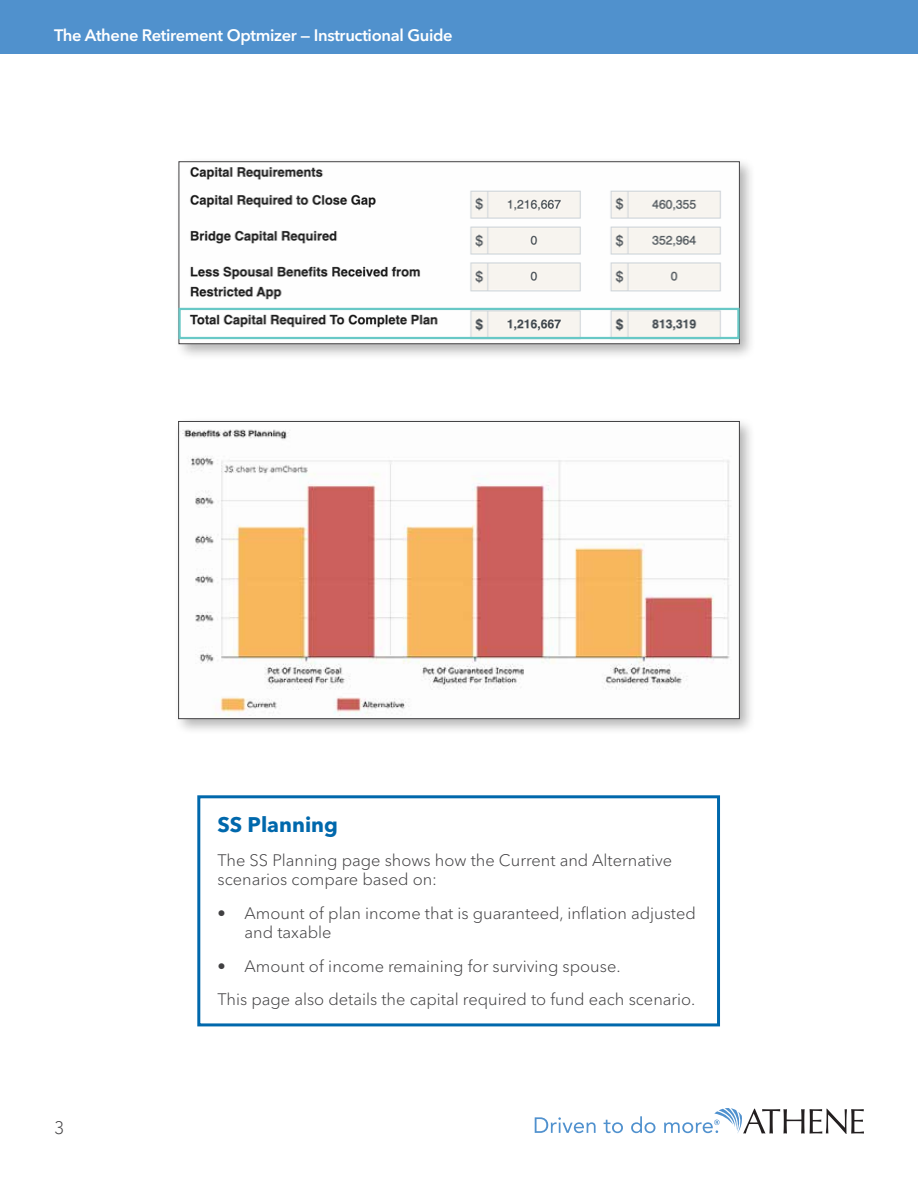
<style>
.page{position:relative;width:918px;height:1188px;background:#fff}
.page>*{position:absolute;margin:0;border:0;box-sizing:border-box;transform-origin:0 0}
.t1{font:700 21px "Avenir Next LT Pro";color:#0068ac}
.t2{font:300 18px "Avenir Next LT Pro";color:#414042}
.t3{font:300 16.5px/19.8px "Avenir Next LT Pro";color:#414042}
.t4{font:600 16.5px "Avenir Next LT Pro";letter-spacing:-.02em;color:#fff}
</style>
<div class="page">
<svg style="left:535px;top:1117px;width:61px;height:16px"></svg>
<svg style="left:604px;top:1120px;width:19px;height:13px"></svg>
<svg style="left:631px;top:1116px;width:24px;height:17px"></svg>
<svg style="left:664px;top:1108px;width:200px;height:26px"></svg>
<div style="left:197px;top:795px;width:523px;height:231px;background:#fff;border:3px solid #0068ac"></div>
<div style="left:174px;top:417px;width:582px;height:319px;background:#000;opacity:.3"></div>
<img style="left:180px;top:423px;width:558px;height:294px">
<div style="left:178px;top:421px;width:562px;height:298px;border:1px solid #414042"></div>
<div style="left:174px;top:157px;width:583px;height:204px;background:#000;opacity:.3"></div>
<img style="left:181px;top:164px;width:557px;height:178px">
<div style="left:179px;top:162px;width:561px;height:182px;border:1px solid #414042"></div>
<div style="left:0;top:0;width:918px;height:54px;background:#5091cd"></div>
<div style="left:178px;top:308px;width:562px;height:31px;border:2px solid #68c8c6"></div>
<p class="t4" style="left:54px;top:25px;width:400px">The Athene Retirement Optmizer — Instructional Guide</p>
<p class="t2" style="left:54px;top:1117px;width:12px">3</p>
<p class="t1" style="left:218px;top:812px;width:122px">SS Planning</p>
<p class="t3" style="left:218px;top:850px;width:456px">The SS Planning page shows how the Current and Alternative scenarios compare based on:</p>
<p class="t3" style="left:245px;top:903px;width:453px;text-indent:-27px">• Amount of plan income that is guaranteed, inflation adjusted and taxable</p>
<p class="t3" style="left:218px;top:949px;width:479px;line-height:33.3px">• Amount of income remaining for surviving spouse.<br>This page also details the capital required to fund each scenario.</p>
</div>
